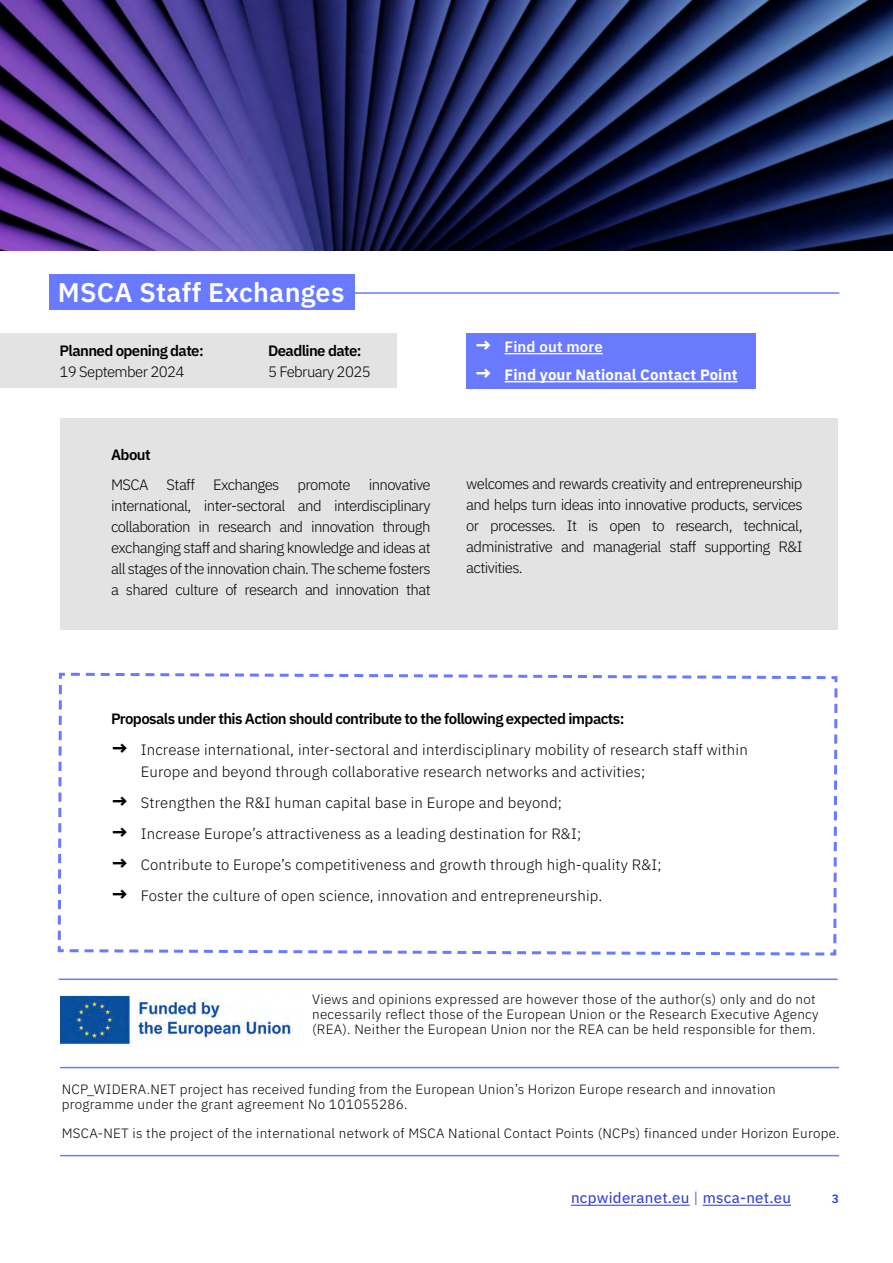
<style>
.page{position:relative;width:893px;height:1263px;background:#fff}
.page>*{position:absolute;margin:0;border:0;box-sizing:border-box;transform-origin:0 0}
.t1{font:600 27px "IBM Plex Sans";letter-spacing:.01em;color:#fff}
.t2{font:300 15px/21px "IBM Plex Sans";letter-spacing:.01em;color:#000;text-align:justify}
.t3{font:600 15px "IBM Plex Sans";letter-spacing:-.04em;color:#000}
.t4{font:700 15px "IBM Plex Sans";letter-spacing:.01em;color:#fff}
.t5{font:300 15px "IBM Plex Sans";letter-spacing:-.04em;color:#000}
.t6{font:15px "IBM Plex Sans Text";letter-spacing:.02em;color:#3340d9}
.t7{font:600 15px "IBM Plex Sans";letter-spacing:.01em;color:#fff}
.t8{font:300 13.5px/15px "IBM Plex Sans";letter-spacing:.02em;color:#000}
.t9{font:600 12px "IBM Plex Sans";color:#3340d9}
.s1{font-weight:700;font-size:19.5px}
.s2{font-size:19.5px}
.s3{color:#697ad9}
</style>
<div class="page">
<hr style="left:571px;top:1205px;width:119px;height:1px;background:#3340d9">
<hr style="left:703px;top:1205px;width:88px;height:1px;background:#3340d9">
<hr style="left:59px;top:978px;width:779px;height:2px;background:#697aff">
<hr style="left:186px;top:292px;width:653px;height:2px;background:#697aff">
<div style="left:49px;top:274px;width:306px;height:36px;background:#697aff"></div>
<svg style="left:57px;top:672px;width:781px;height:284px"></svg>
<img style="left:60px;top:995px;width:233px;height:49px">
<hr style="left:60px;top:1067px;width:779px;height:1px;background:#697aff">
<hr style="left:60px;top:1155px;width:779px;height:1px;background:#697aff">
<div style="left:0;top:333px;width:397px;height:54px;background:#e3e3e3"></div>
<div style="left:466px;top:333px;width:289px;height:55px;background:#697aff"></div>
<hr style="left:504px;top:353px;width:99px;height:1px;background:#fff">
<hr style="left:504px;top:381px;width:234px;height:1px;background:#fff">
<div style="left:60px;top:418px;width:778px;height:212px;background:#e3e3e3"></div>
<img style="left:0;top:0;width:893px;height:251px">
<h1 class="t1" style="left:58px;top:271px;width:288px">MSCA Staff Exchanges</h1>
<p class="t3" style="left:60px;top:339px;width:146px">Planned opening date:</p>
<p class="t5" style="left:60px;top:361px;width:127px">19 September 2024</p>
<p class="t3" style="left:268px;top:339px;width:95px">Deadline date:</p>
<p class="t5" style="left:268px;top:361px;width:104px">5 February 2025</p>
<p class="t7" style="left:475px;top:335px;width:130px"><span class="s1">→</span> Find out more</p>
<p class="t4" style="left:475px;top:363px;width:264px"><span class="s2">→</span> Find your National Contact Point</p>
<p class="t3" style="left:111px;top:443px;width:41px">About</p>
<p class="t2" style="left:111px;top:473px;width:321px">MSCA Staff Exchanges promote innovative international, inter-sectoral and interdisciplinary collaboration in research and innovation through exchanging staff and sharing knowledge and ideas at all stages of the innovation chain. The scheme fosters a shared culture of research and innovation that</p>
<p class="t2" style="left:466px;top:472px;width:338px">welcomes and rewards creativity and entrepreneurship and helps turn ideas into innovative products, services or processes. It is open to research, technical, administrative and managerial staff supporting R&amp;I activities.</p>
<p class="t3" style="left:111px;top:707px;width:515px">Proposals under this Action should contribute to the following expected impacts:</p>
<p class="t2" style="left:141px;top:737px;width:608px;line-height:22.5px;text-indent:-30px"><span class="s1">→</span> Increase international, inter-sectoral and interdisciplinary mobility of research staff within<br>Europe and beyond through collaborative research networks and activities;</p>
<p class="t2" style="left:111px;top:791px;width:453px"><span class="s1">→</span> Strengthen the R&amp;I human capital base in Europe and beyond;</p>
<p class="t2" style="left:111px;top:822px;width:472px"><span class="s1">→</span> Increase Europe’s attractiveness as a leading destination for R&amp;I;</p>
<p class="t2" style="left:111px;top:853px;width:552px"><span class="s1">→</span> Contribute to Europe’s competitiveness and growth through high-quality R&amp;I;</p>
<p class="t2" style="left:111px;top:884px;width:493px"><span class="s1">→</span> Foster the culture of open science, innovation and entrepreneurship.</p>
<p class="t8" style="left:312px;top:990px;width:508px">Views and opinions expressed are however those of the author(s) only and do not necessarily reflect those of the European Union or the Research Executive Agency (REA). Neither the European Union nor the REA can be held responsible for them.</p>
<p class="t8" style="left:62px;top:1080px;width:716px">NCP_WIDERA.NET project has received funding from the European Union’s Horizon Europe research and innovation programme under the grant agreement No 101055286.</p>
<p class="t8" style="left:62px;top:1124px;width:779px">MSCA-NET is the project of the international network of MSCA National Contact Points (NCPs) financed under Horizon Europe.</p>
<p class="t6" style="left:571px;top:1186px;width:221px">ncpwideranet.eu <span class="s3">|</span> msca-net.eu</p>
<p class="t9" style="left:832px;top:1189px;width:9px">3</p>
</div>
